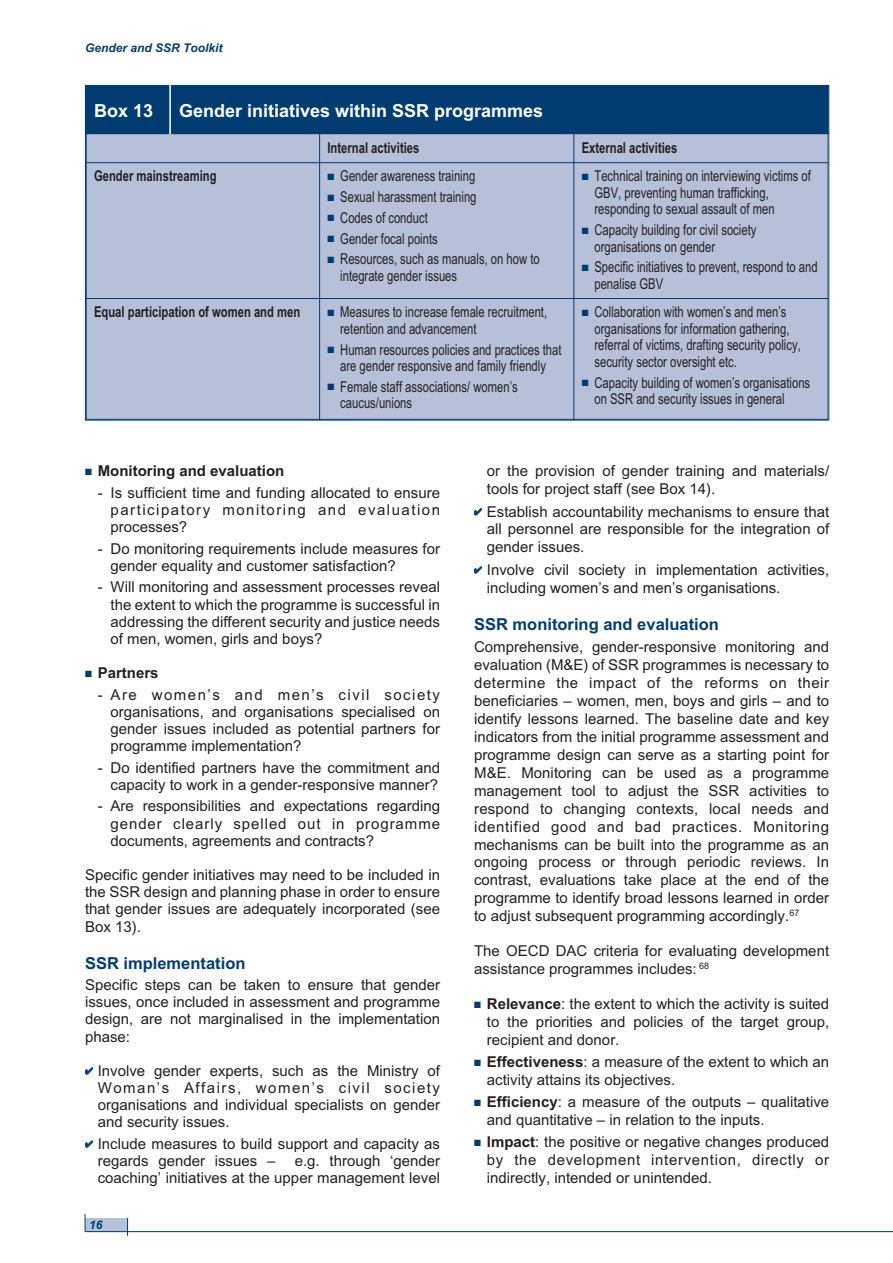
<style>
.page{position:relative;width:893px;height:1263px;background:#fff}
.page>*{position:absolute;margin:0;border:0;box-sizing:border-box;transform-origin:0 0}
.t1{font:700 18px "Arial";color:#fff}
.t2{font:700 16.5px "Arial";color:#003c72}
.t3{font:15px/18px "Arial";color:#231f20;text-align:justify}
.t4{font:15px/16.5px "Arial";color:#231f20;scale:.75 1}
.t5{font:700 15px "Arial";color:#231f20;scale:.75 1}
.t6{font:700 15px "Arial";color:#231f20}
.t7{font:italic 700 12px "Arial";color:#003c72}
.s1{color:#003c72}
.s2{font-weight:700}
</style>
<div class="page">
<div style="left:85px;top:1218px;width:43px;height:13px;background:#b6c1d9"></div>
<hr style="left:85px;top:1231px;width:808px;height:1px;background:#003c72">
<svg style="left:85px;top:1214px;width:1px;height:17px"></svg>
<svg style="left:127px;top:1218px;width:1px;height:18px"></svg>
<div style="left:86px;top:86px;width:742px;height:48px;background:#003c72"></div>
<div style="left:86px;top:134px;width:234px;height:29px;background:#b6c1d9"></div>
<div style="left:320px;top:134px;width:254px;height:29px;background:#b6c1d9"></div>
<div style="left:574px;top:134px;width:254px;height:29px;background:#b6c1d9"></div>
<div style="left:86px;top:163px;width:234px;height:135px;background:#b6c1d9"></div>
<div style="left:320px;top:163px;width:254px;height:135px;background:#b6c1d9"></div>
<div style="left:574px;top:163px;width:254px;height:135px;background:#b6c1d9"></div>
<div style="left:86px;top:298px;width:234px;height:122px;background:#b6c1d9"></div>
<div style="left:320px;top:298px;width:254px;height:122px;background:#b6c1d9"></div>
<div style="left:574px;top:298px;width:254px;height:122px;background:#b6c1d9"></div>
<hr style="left:86px;top:86px;width:1px;height:334px;background:#003c72">
<hr style="left:319px;top:133px;width:1px;height:287px;background:#003c72">
<hr style="left:573px;top:133px;width:1px;height:287px;background:#003c72">
<hr style="left:828px;top:86px;width:1px;height:334px;background:#003c72">
<hr style="left:86px;top:162px;width:742px;height:1px;background:#003c72">
<hr style="left:86px;top:298px;width:742px;height:1px;background:#003c72">
<hr style="left:86px;top:419px;width:742px;height:1px;background:#003c72">
<hr style="left:169px;top:85px;width:2px;height:49px;background:#fff">
<p class="t7" style="left:85px;top:41px;width:139px">Gender and SSR Toolkit</p>
<p class="t1" style="left:94px;top:100px;width:61px">Box 13</p>
<p class="t1" style="left:179px;top:100px;width:366px">Gender initiatives within SSR programmes</p>
<p class="t5" style="left:327px;top:139px;width:124px">Internal activities</p>
<p class="t5" style="left:582px;top:139px;width:129px">External activities</p>
<p class="t5" style="left:94px;top:168px;width:165px">Gender mainstreaming</p>
<p class="t4" style="left:327px;top:168px;width:199px"><span class="s1">■</span> Gender awareness training</p>
<p class="t4" style="left:327px;top:189px;width:200px"><span class="s1">■</span> Sexual harassment training</p>
<p class="t4" style="left:327px;top:210px;width:135px"><span class="s1">■</span> Codes of conduct</p>
<p class="t4" style="left:327px;top:230px;width:149px"><span class="s1">■</span> Gender focal points</p>
<p class="t4" style="left:340px;top:251px;width:267px;text-indent:-13px"><span class="s1">■</span> Resources, such as manuals, on how to integrate gender issues</p>
<p class="t4" style="left:594px;top:168px;width:290px;text-indent:-13px"><span class="s1">■</span> Technical training on interviewing victims of<br>GBV, preventing human trafficking, responding to sexual assault of men</p>
<p class="t4" style="left:594px;top:222px;width:217px;text-indent:-13px"><span class="s1">■</span> Capacity building for civil society organisations on gender</p>
<p class="t4" style="left:594px;top:259px;width:299px;text-indent:-13px"><span class="s1">■</span> Specific initiatives to prevent, respond to and penalise GBV</p>
<p class="t5" style="left:94px;top:303px;width:277px">Equal participation of women and men</p>
<p class="t4" style="left:340px;top:304px;width:277px;text-indent:-13px"><span class="s1">■</span> Measures to increase female recruitment, retention and advancement</p>
<p class="t4" style="left:327px;top:341px;width:314px;text-align:center"><span class="s1">■</span> Human resources policies and practices that are gender responsive and family friendly</p>
<p class="t4" style="left:340px;top:378px;width:238px;text-indent:-13px"><span class="s1">■</span> Female staff associations/ women’s caucus/unions</p>
<p class="t4" style="left:594px;top:304px;width:277px;text-indent:-13px"><span class="s1">■</span> Collaboration with women’s and men’s organisations for information gathering, referral of victims, drafting security policy, security sector oversight etc.</p>
<p class="t4" style="left:594px;top:374px;width:289px;text-indent:-13px"><span class="s1">■</span> Capacity building of women’s organisations on SSR and security issues in general</p>
<p class="t6" style="left:85px;top:462px;width:201px"><span class="s1">■</span> Monitoring and evaluation</p>
<p class="t3" style="left:111px;top:484px;width:331px;line-height:17.2px;text-indent:-13px">- Is sufficient time and funding allocated to ensure participatory monitoring and evaluation processes?</p>
<p class="t3" style="left:111px;top:540px;width:331px;line-height:17.2px;text-indent:-13px">- Do monitoring requirements include measures for gender equality and customer satisfaction?</p>
<p class="t3" style="left:111px;top:579px;width:331px;line-height:17.2px;text-indent:-13px">- Will monitoring and assessment processes reveal the extent to which the programme is successful in addressing the different security and justice needs of men, women, girls and boys?</p>
<p class="t6" style="left:85px;top:664px;width:75px"><span class="s1">■</span> Partners</p>
<p class="t3" style="left:111px;top:686px;width:331px;line-height:17.2px;text-indent:-13px">- Are women’s and men’s civil society organisations, and organisations specialised on gender issues included as potential partners for programme implementation?</p>
<p class="t3" style="left:98px;top:759px;width:344px;line-height:17.2px;text-align:right">- Do identified partners have the commitment and capacity to work in a gender-responsive manner?</p>
<p class="t3" style="left:111px;top:798px;width:331px;line-height:17.2px;text-indent:-13px">- Are responsibilities and expectations regarding gender clearly spelled out in programme documents, agreements and contracts?</p>
<p class="t3" style="left:85px;top:866px;width:357px;line-height:17.2px">Specific gender initiatives may need to be included in the SSR design and planning phase in order to ensure that gender issues are adequately incorporated (see Box 13).</p>
<p class="t2" style="left:85px;top:953px;width:162px">SSR implementation</p>
<p class="t3" style="left:85px;top:976px;width:357px;line-height:17.2px">Specific steps can be taken to ensure that gender issues, once included in assessment and programme design, are not marginalised in the implementation phase:</p>
<p class="t3" style="left:98px;top:1062px;width:344px;line-height:17.2px;text-indent:-13px"><span class="s1">✔</span> Involve gender experts, such as the Ministry of Woman’s Affairs, women’s civil society organisations and individual specialists on gender and security issues.</p>
<p class="t3" style="left:98px;top:1135px;width:344px;line-height:17.2px;text-indent:-13px"><span class="s1">✔</span> Include measures to build support and capacity as regards gender issues –</p>
<p class="t3" style="left:98px;top:1152px;width:344px;line-height:17.2px;text-align:right">e.g. through ‘gender<br>coaching’ initiatives at the upper management level</p>
<p class="t7" style="left:89px;top:1218px;width:15px">16</p>
<p class="t3" style="left:487px;top:462px;width:344px">or the provision of gender training and materials/ tools for project staff (see Box 14).</p>
<p class="t3" style="left:487px;top:502px;width:344px;text-indent:-13px"><span class="s1">✔</span> Establish accountability mechanisms to ensure that all personnel are responsible for the integration of gender issues.</p>
<p class="t3" style="left:487px;top:560px;width:344px;text-indent:-13px"><span class="s1">✔</span> Involve civil society in implementation activities, including women’s and men’s organisations.</p>
<p class="t2" style="left:474px;top:615px;width:246px">SSR monitoring and evaluation</p>
<p class="t3" style="left:474px;top:638px;width:357px">Comprehensive, gender-responsive monitoring and evaluation (M&amp;E) of SSR programmes is necessary to determine the impact of the reforms on their beneficiaries – women, men, boys and girls – and to identify lessons learned. The baseline date and key indicators from the initial programme assessment and programme design can serve as a starting point for M&amp;E. Monitoring can be used as a programme management tool to adjust the SSR activities to respond to changing contexts, local needs and identified good and bad practices. Monitoring mechanisms can be built into the programme as an ongoing process or through periodic reviews. In contrast, evaluations take place at the end of the programme to identify broad lessons learned in order to adjust subsequent programming accordingly.<sup>67</sup></p>
<p class="t3" style="left:474px;top:942px;width:357px">The OECD DAC criteria for evaluating development assistance programmes includes: <sup>68</sup></p>
<p class="t3" style="left:487px;top:995px;width:344px;text-indent:-13px"><span class="s1">■</span> <span class="s2">Relevance</span>: the extent to which the activity is suited to the priorities and policies of the target group, recipient and donor.</p>
<p class="t3" style="left:487px;top:1053px;width:344px;text-indent:-13px"><span class="s1">■</span> <span class="s2">Effectiveness</span>: a measure of the extent to which an activity attains its objectives.</p>
<p class="t3" style="left:487px;top:1093px;width:344px;text-indent:-13px"><span class="s1">■</span> <span class="s2">Efficiency</span>: a measure of the outputs – qualitative and quantitative – in relation to the inputs.</p>
<p class="t3" style="left:487px;top:1133px;width:344px;text-indent:-13px"><span class="s1">■</span> <span class="s2">Impact</span>: the positive or negative changes produced by the development intervention, directly or indirectly, intended or unintended.</p>
</div>
